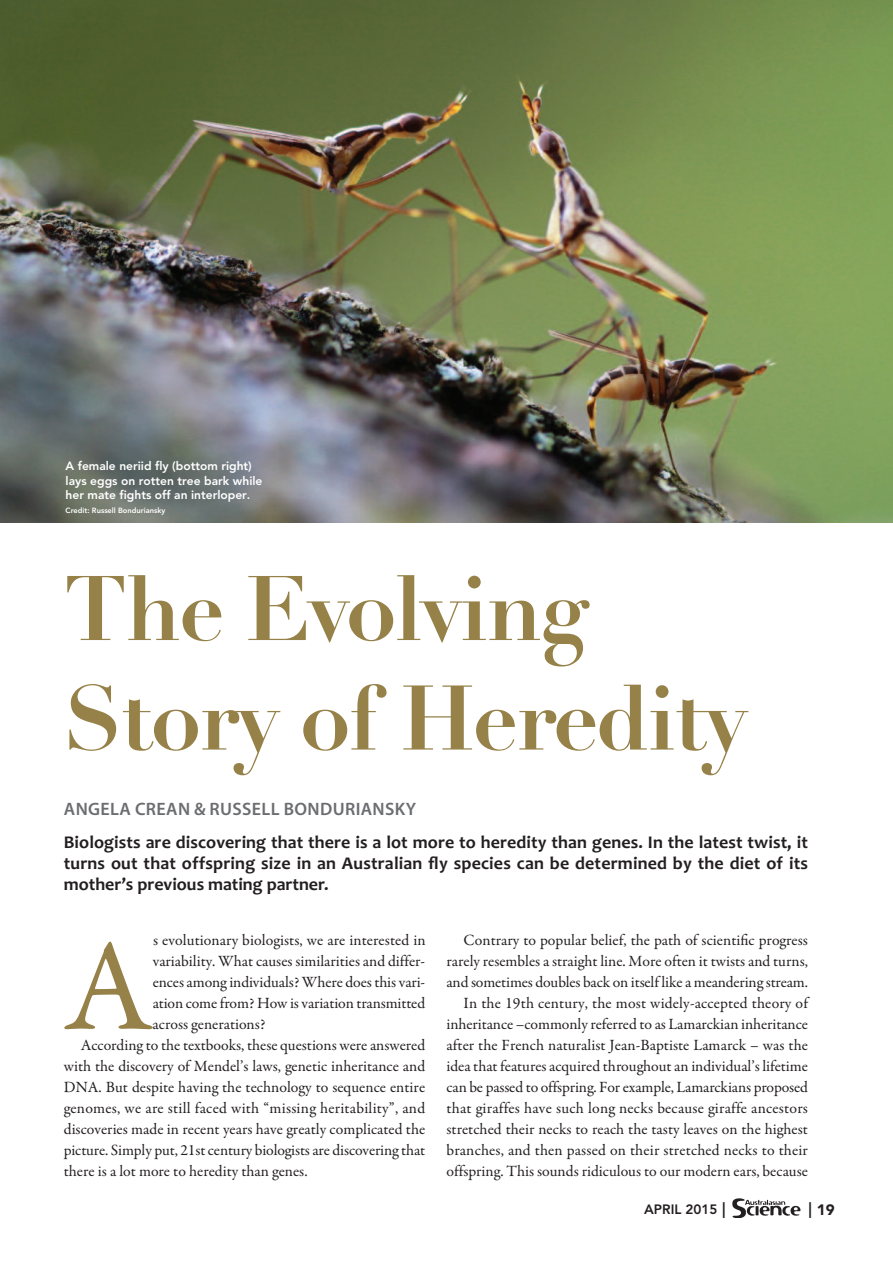
<style>
.page{position:relative;width:893px;height:1263px;background:#fff}
.page>*{position:absolute;margin:0;border:0;box-sizing:border-box;transform-origin:0 0}
.t1{font:131.55px "Garamond Premr Pro";color:#968249}
.t2{font:700 90px/109.5px "Didot";letter-spacing:-.025em;color:#968249}
.t3{font:700 18px/21px "Candara";color:#231f20;text-align:justify}
.t4{font:600 18px "Myriad Pro";letter-spacing:.02em;color:#6c6d70}
.t5{font:15.75px/21px "Garamond Premr Pro";color:#231f20;text-align:right}
.t6{font:900 15px "Avenir LT Std";color:#231f20}
.t7{font:800 13.5px "Avenir LT Std";color:#231f20}
.t8{font:800 12px/14.2px "Avenir LT Std";color:#fff}
.t9{font:800 7.5px "Avenir LT Std";color:#fff}
.s1{font-size:15.75px}
.s2{font-weight:800;font-size:15.75px}
</style>
<div class="page">
<img style="left:733px;top:1198px;width:68px;height:19px">
<img style="left:0;top:0;width:893px;height:523px">
<p class="t8" style="left:66px;top:460px;width:198px">A female neriid fly (bottom right) lays eggs on rotten tree bark while her mate fights off an interloper.</p>
<p class="t9" style="left:66px;top:507px;width:101px">Credit: Russell Bonduriansky</p>
<h2 class="t2" style="left:64px;top:554px;width:685px">The Evolving<br>Story of Heredity</h2>
<p class="t4" style="left:64px;top:802px;width:354px">ANGELA CREAN &amp; RUSSELL BONDURIANSKY</p>
<p class="t3" style="left:64px;top:831px;width:746px">Biologists are discovering that there is a lot more to heredity than genes. In the latest twist, it turns out that offspring size in an Australian fly species can be determined by the diet of its mother’s previous mating partner.</p>
<p class="t5" style="left:153px;top:930px;width:274px">s evolutionary biologists, we are interested in</p>
<p class="t5" style="left:153px;top:951px;width:274px">variability. What causes similarities and differ-</p>
<p class="t5" style="left:153px;top:972px;width:274px">ences among individuals? Where does this vari-</p>
<p class="t5" style="left:153px;top:993px;width:274px">ation come from? How is variation transmitted</p>
<p class="t5" style="left:153px;top:1014px;width:114px">across generations?</p>
<p class="t5" style="left:81px;top:1035px;width:346px">According to the textbooks, these questions were answered</p>
<p class="t5" style="left:64px;top:1056px;width:363px">with the discovery of Mendel’s laws, genetic inheritance and</p>
<p class="t5" style="left:64px;top:1077px;width:363px">DNA. But despite having the technology to sequence entire</p>
<p class="t5" style="left:64px;top:1098px;width:363px">genomes, we are still faced with “missing heritability”, and</p>
<p class="t5" style="left:64px;top:1119px;width:363px">discoveries made in recent years have greatly complicated the</p>
<p class="t5" style="left:64px;top:1140px;width:363px">picture. Simply put, 21st century biologists are discovering that</p>
<p class="t5" style="left:64px;top:1161px;width:245px">there is a lot more to heredity than genes.</p>
<h1 class="t1" style="left:64px;top:935px;width:90px">A</h1>
<p class="t5" style="left:447px;top:930px;width:363px">Contrary to popular belief, the path of scientific progress rarely resembles a straight line. More often it twists and turns, and sometimes doubles back on itself like a meandering stream.<br>In the 19th century, the most widely-accepted theory of inheritance –commonly referred to as Lamarckian inheritance after the French naturalist Jean-Baptiste Lamarck – was the idea that features acquired throughout an individual’s lifetime can be passed to offspring. For example, Lamarckians proposed that giraffes have such long necks because giraffe ancestors stretched their necks to reach the tasty leaves on the highest branches, and then passed on their stretched necks to their offspring. This sounds ridiculous to our modern ears, because</p>
<p class="t7" style="left:644px;top:1204px;width:83px">APRIL 2015 <span class="s1">|</span></p>
<p class="t6" style="left:808px;top:1203px;width:28px"><span class="s2">|</span> 19</p>
</div>
